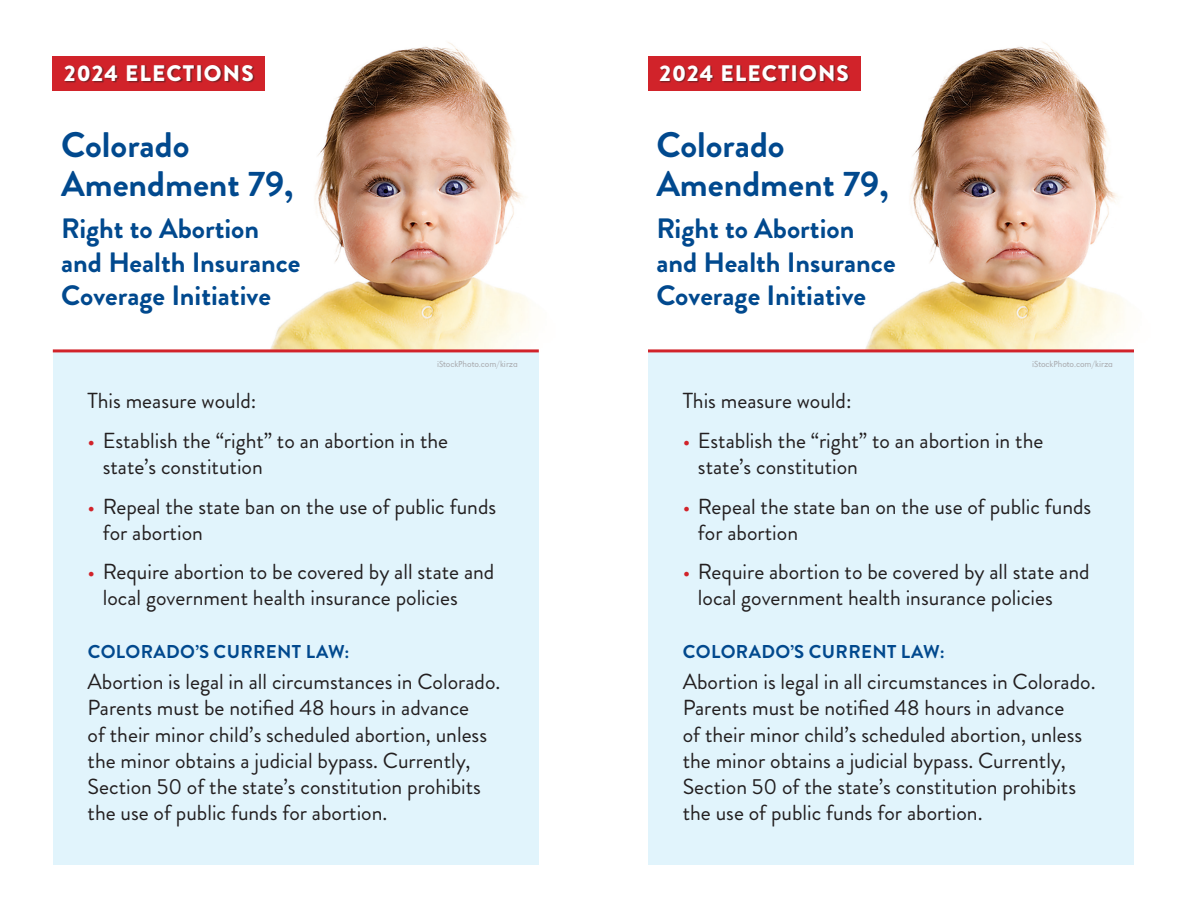
<style>
.page{position:relative;width:1188px;height:918px;background:#fff}
.page>*{position:absolute;margin:0;border:0;box-sizing:border-box;transform-origin:0 0}
.Initiative_Header{font:700 35.4px/39.2px "Brandon Grotesque";color:#01498e}
.Initiative_Header-2{font:700 28.05px/33.6px "Brandon Grotesque";color:#01498e}
.t1{font:900 22.5px "Brandon Grotesque";letter-spacing:.05em;color:#fff}
.Initiative_Body_Copy{font:21.75px/26.1px "Brandon Grotesque";color:#231f20}
.Initiative_Bullet_List{font:21.75px/26.1px "Brandon Grotesque";color:#231f20}
.Initiative_Subhead{font:700 18.6px "Brandon Grotesque";letter-spacing:.02em;color:#01498e}
.Initiative_Header-3{font:300 9px "URW Grotesk T";color:#a8a9ad}
.s1{color:#d1232a}
</style>
<div class="page">
<div style="left:648px;top:350px;width:486px;height:515px;background:#e1f4fc"></div>
<img style="left:860px;top:42px;width:265px;height:307px">
<hr style="left:648px;top:349px;width:486px;height:3px;background:#d1232a">
<div style="left:648px;top:56px;width:212px;height:35px;background:#d1232a"></div>
<div style="left:660px;top:65px;width:190px;height:18px;background:#231f20;opacity:.5"></div>
<div style="left:53px;top:350px;width:486px;height:515px;background:#e1f4fc"></div>
<img style="left:270px;top:42px;width:260px;height:307px">
<hr style="left:53px;top:349px;width:486px;height:3px;background:#d1232a">
<div style="left:53px;top:56px;width:212px;height:35px;background:#d1232a"></div>
<div style="left:65px;top:65px;width:190px;height:18px;background:#231f20;opacity:.5"></div>
<p class="t1" style="left:64px;top:57px;width:191px">2024 ELECTIONS</p>
<p class="Initiative_Header" style="left:61px;top:126px;width:234px">Colorado<br>Amendment 79,</p>
<p class="Initiative_Header-2" style="left:61px;top:212px;width:241px">Right to Abortion and Health Insurance<br>Coverage Initiative</p>
<p class="Initiative_Header-3" style="left:437px;top:359px;width:82px">iStockPhoto.com/kirza</p>
<p class="Initiative_Body_Copy" style="left:88px;top:388px;width:170px">This measure would:</p>
<p class="Initiative_Bullet_List" style="left:103px;top:428px;width:347px;text-indent:-15px"><span class="s1">•</span> Establish the “right” to an abortion in the state’s constitution</p>
<p class="Initiative_Bullet_List" style="left:103px;top:493px;width:395px;text-indent:-15px"><span class="s1">•</span> Repeal the state ban on the use of public funds for abortion</p>
<p class="Initiative_Bullet_List" style="left:103px;top:559px;width:393px;text-indent:-15px"><span class="s1">•</span> Require abortion to be covered by all state and local government health insurance policies</p>
<p class="Initiative_Subhead" style="left:88px;top:639px;width:263px">COLORADO’S CURRENT LAW:</p>
<p class="Initiative_Body_Copy" style="left:88px;top:669px;width:414px">Abortion is legal in all circumstances in Colorado.<br>Parents must be notified 48 hours in advance<br>of their minor child’s scheduled abortion, unless the minor obtains a judicial bypass. Currently, Section 50 of the state’s constitution prohibits the use of public funds for abortion.</p>
<p class="t1" style="left:659px;top:57px;width:191px">2024 ELECTIONS</p>
<p class="Initiative_Header" style="left:656px;top:126px;width:234px">Colorado<br>Amendment 79,</p>
<p class="Initiative_Header-2" style="left:656px;top:212px;width:241px">Right to Abortion and Health Insurance<br>Coverage Initiative</p>
<p class="Initiative_Header-3" style="left:1032px;top:359px;width:82px">iStockPhoto.com/kirza</p>
<p class="Initiative_Body_Copy" style="left:683px;top:388px;width:170px">This measure would:</p>
<p class="Initiative_Bullet_List" style="left:698px;top:428px;width:347px;text-indent:-15px"><span class="s1">•</span> Establish the “right” to an abortion in the state’s constitution</p>
<p class="Initiative_Bullet_List" style="left:698px;top:493px;width:395px;text-indent:-15px"><span class="s1">•</span> Repeal the state ban on the use of public funds for abortion</p>
<p class="Initiative_Bullet_List" style="left:698px;top:559px;width:393px;text-indent:-15px"><span class="s1">•</span> Require abortion to be covered by all state and local government health insurance policies</p>
<p class="Initiative_Subhead" style="left:683px;top:639px;width:263px">COLORADO’S CURRENT LAW:</p>
<p class="Initiative_Body_Copy" style="left:683px;top:669px;width:414px">Abortion is legal in all circumstances in Colorado.<br>Parents must be notified 48 hours in advance<br>of their minor child’s scheduled abortion, unless the minor obtains a judicial bypass. Currently, Section 50 of the state’s constitution prohibits the use of public funds for abortion.</p>
</div>
